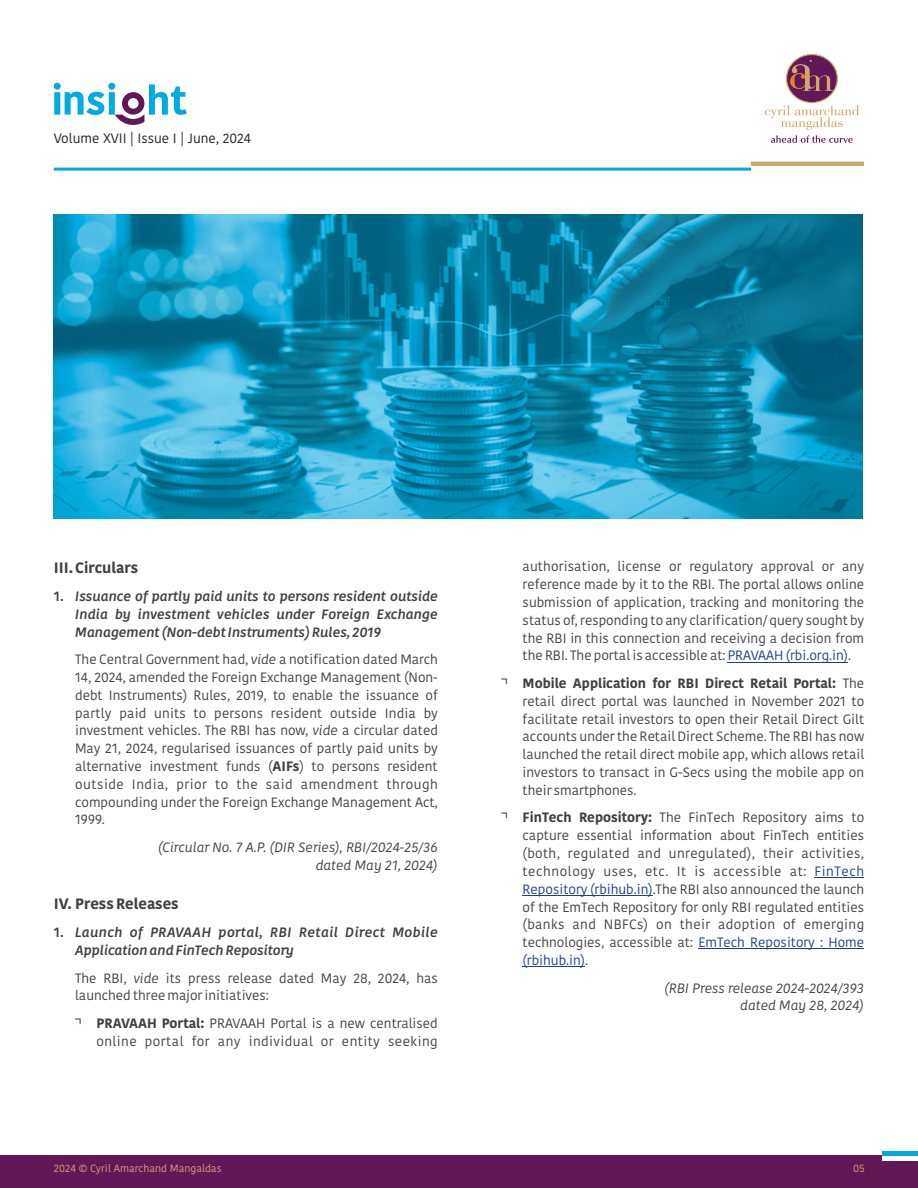
<style>
.page{position:relative;width:918px;height:1188px;background:#fff}
.page>*{position:absolute;margin:0;border:0;box-sizing:border-box;transform-origin:0 0}
.t1{font:700 15px "Kohinoor";color:#404041}
.t2{font:13.5px/17.9px "Kohinoor";color:#404041;text-align:justify}
.t3{font:italic 600 13.5px/17.9px "Kohinoor";color:#404041;text-align:justify}
.t4{font:italic 13.5px/17.9px "Kohinoor";color:#404041;text-align:right}
.t5{font:13.5px/17.9px "Kohinoor";letter-spacing:.035em;color:#404041;text-align:right}
.t6{font:italic 600 13.5px/17.9px "Kohinoor";letter-spacing:.025em;color:#404041}
.t7{font:13.5px "Kohinoor";color:#231f20}
.t8{font:10.5px "Kohinoor";color:#cfa66d}
.s1{font-style:normal}
.s2{font-style:italic}
.s3{font-weight:700}
.s4{color:#1f3e93}
</style>
<div class="page">
<div style="left:0;top:1156px;width:918px;height:32px;background:#621856"></div>
<div style="left:882px;top:1151px;width:36px;height:5px;background:#00abe3"></div>
<div style="left:882px;top:1156px;width:36px;height:5px;background:#fff"></div>
<hr style="left:54px;top:168px;width:697px;height:3px;background:#00abe3">
<hr style="left:751px;top:162px;width:113px;height:4px;background:#cfa66d">
<svg style="left:765px;top:54px;width:94px;height:89px"></svg>
<svg style="left:54px;top:83px;width:133px;height:42px"></svg>
<hr style="left:728px;top:662px;width:120px;height:1px;background:#1f3e93">
<hr style="left:815px;top:877px;width:49px;height:1px;background:#1f3e93">
<hr style="left:523px;top:895px;width:130px;height:1px;background:#1f3e93">
<hr style="left:698px;top:948px;width:166px;height:1px;background:#1f3e93">
<hr style="left:523px;top:966px;width:62px;height:1px;background:#1f3e93">
<div style="left:54px;top:214px;width:808px;height:304px;background:#00abe3;opacity:.5"></div>
<p class="t7" style="left:54px;top:133px;width:199px">Volume XVII | Issue I | June, 2024</p>
<p class="t1" style="left:54px;top:562px;width:86px">III. Circulars</p>
<p class="t3" style="left:75px;top:588px;width:364px;text-indent:-21px"><span class="s1">1.</span> Issuance of partly paid units to persons resident outside India by investment vehicles under Foreign Exchange Management (Non-debt Instruments) Rules, 2019</p>
<p class="t2" style="left:75px;top:651px;width:364px">The Central Government had, <span class="s2">vide</span> a notification dated March 14, 2024, amended the Foreign Exchange Management (Non&shy;debt Instruments) Rules, 2019, to enable the issuance of partly paid units to persons resident outside India by investment vehicles. The RBI has now, <span class="s2">vide</span> a circular dated May 21, 2024, regularised issuances of partly paid units by alternative investment funds (<span class="s3">AIFs</span>) to persons resident outside India, prior to the said amendment through compounding under the Foreign Exchange Management Act, 1999.</p>
<p class="t4" style="left:158px;top:839px;width:281px">(Circular No. 7 A.P. (DIR Series), RBI/2024-25/36 dated May 21, 2024)</p>
<p class="t1" style="left:54px;top:898px;width:126px">IV. Press Releases</p>
<p class="t6" style="left:75px;top:924px;width:364px;text-indent:-21px"><span class="s1">1.</span> Launch of PRAVAAH portal, RBI Retail Direct Mobile<br>Application and FinTech Repository</p>
<p class="t2" style="left:75px;top:970px;width:364px">The RBI, <span class="s2">vide</span> its press release dated May 28, 2024, has launched three major initiatives:</p>
<p class="t5" style="left:75px;top:1015px;width:364px">• <span class="s3">PRAVAAH Portal:</span> PRAVAAH Portal is a new centralised online portal for any individual or entity seeking</p>
<p class="t2" style="left:523px;top:559px;width:343px">authorisation, license or regulatory approval or any reference made by it to the RBI. The portal allows online submission of application, tracking and monitoring the status of, responding to any clarification/ query sought by the RBI in this connection and receiving a decision from the RBI. The portal is accessible at: <span class="s4">PRAVAAH (rbi.org.in)</span>.</p>
<p class="t2" style="left:523px;top:675px;width:343px;text-indent:-21px">• <span class="s3">Mobile Application for RBI Direct Retail Portal:</span> The retail direct portal was launched in November 2021 to facilitate retail investors to open their Retail Direct Gilt accounts under the Retail Direct Scheme. The RBI has now launched the retail direct mobile app, which allows retail investors to transact in G-Secs using the mobile app on their smartphones.</p>
<p class="t2" style="left:523px;top:810px;width:343px;text-indent:-21px">• <span class="s3">FinTech Repository:</span> The FinTech Repository aims to capture essential information about FinTech entities (both, regulated and unregulated), their activities, technology uses, etc. It is accessible at: <span class="s4">FinTech Repository (rbihub.in)</span>.The RBI also announced the launch of the EmTech Repository for only RBI regulated entities (banks and NBFCs) on their adoption of emerging technologies, accessible at: <span class="s4">EmTech Repository : Home (rbihub.in)</span>.</p>
<p class="t4" style="left:665px;top:980px;width:201px">(RBI Press release 2024-2024/393 dated May 28, 2024)</p>
<p class="t8" style="left:54px;top:1165px;width:169px">2024 © Cyril Amarchand Mangaldas</p>
<p class="t8" style="left:853px;top:1164px;width:13px">05</p>
</div>
